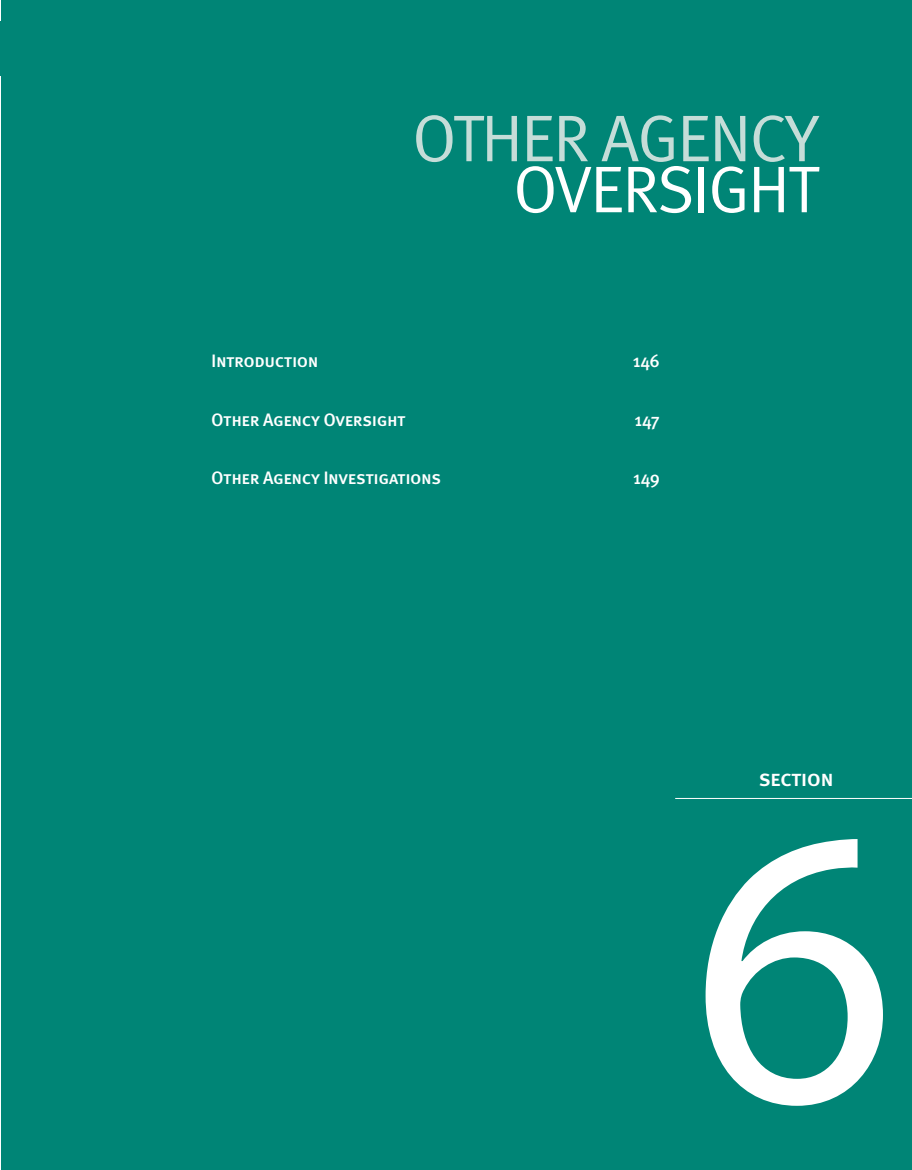
<style>
.page{position:relative;width:912px;height:1170px;background:#fff}
.page>*{position:absolute;margin:0;border:0;box-sizing:border-box;transform-origin:0 0}
.t1{font:397.5px "Myriad Pro";color:#fff}
.t2{font:66px "Meta Normal";letter-spacing:-.025em;color:#c5ddd8}
.t3{font:66px "Meta Normal";letter-spacing:-.025em;color:#fff}
.t4{font:22.5px "Meta Medium Caps";letter-spacing:-.03em;color:#fff}
.t5{font:18px "Meta Medium Caps";letter-spacing:-.025em;color:#fff}
</style>
<div class="page">
<div style="left:0;top:21px;width:20px;height:54px;background:#008576"></div>
<div style="left:1px;top:0;width:910px;height:1169px;background:#008576"></div>
<hr style="left:675px;top:798px;width:236px;height:1px;background:#fff">
<h2 class="t2" style="left:412px;top:114px;width:408px">OTHER AGENCY</h2>
<h2 class="t3" style="left:513px;top:165px;width:306px">OVERSIGHT</h2>
<p class="t5" style="left:211px;top:350px;width:109px">Introduction</p>
<p class="t5" style="left:632px;top:350px;width:29px">146</p>
<p class="t5" style="left:211px;top:409px;width:196px">Other Agency Oversight</p>
<p class="t5" style="left:634px;top:409px;width:27px">147</p>
<p class="t5" style="left:211px;top:467px;width:231px">Other Agency Investigations</p>
<p class="t5" style="left:633px;top:467px;width:28px">149</p>
<p class="t4" style="left:758px;top:765px;width:76px">section</p>
<h1 class="t1" style="left:692px;top:818px;width:205px">6</h1>
</div>
